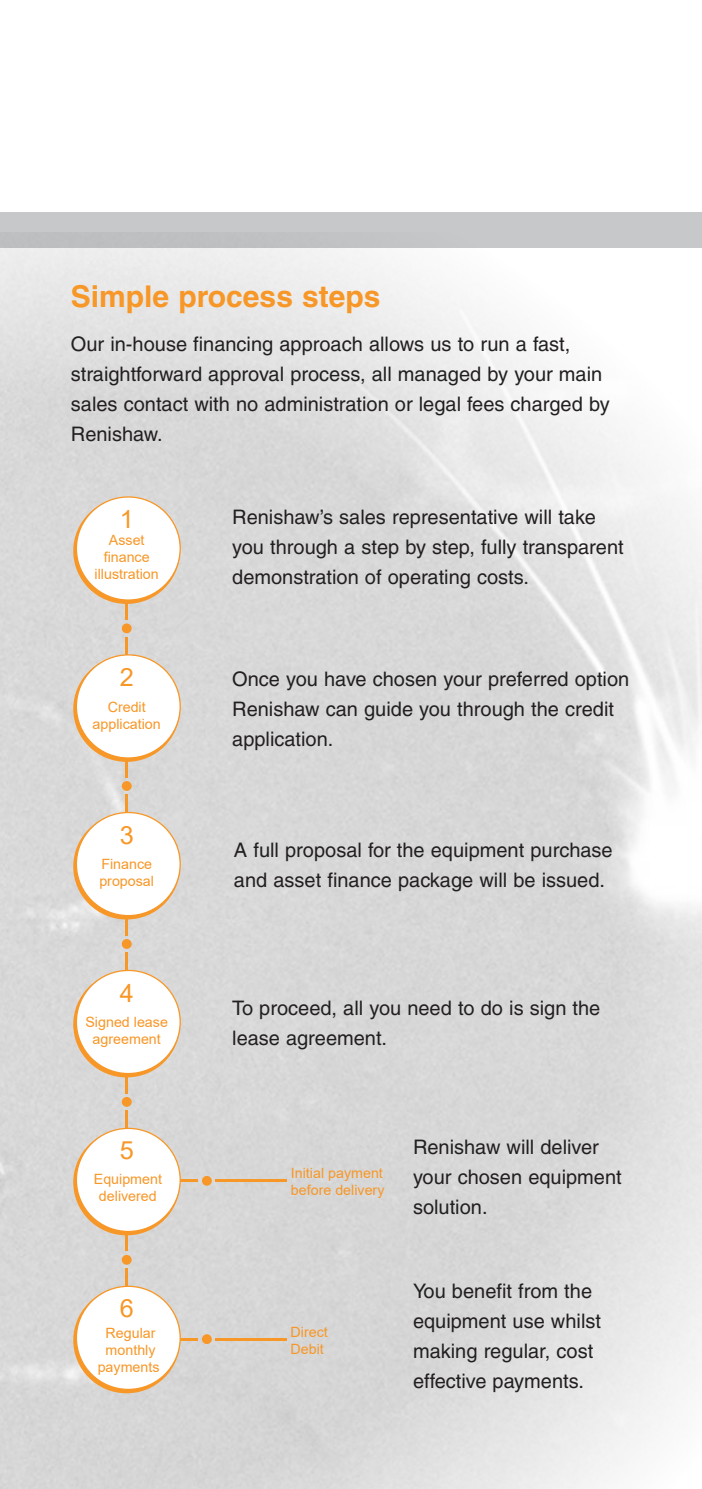
<style>
.page{position:relative;width:702px;height:1489px;background:#fff}
.page>*{position:absolute;margin:0;border:0;box-sizing:border-box;transform-origin:0 0}
.Sub_heading_and_call{font:700 30px "Helvetica";color:#f79727}
.t1{font:25px "Arial";color:#f79727}
.Sub_heading{font:20px/30px "Helvetica";color:#231f20}
.Text_8pt{font:20px/30px "Helvetica";color:#231f20}
.t2{font:14.25px/17px "Arial";color:#f79727;text-align:center}
</style>
<div class="page">
<div style="left:0;top:213px;width:702px;height:35px;background:#c7c8ca"></div>
<img style="left:0;top:232px;width:702px;height:1256px">
<hr style="left:125px;top:587px;width:3px;height:32px;background:#f79727">
<div style="left:122px;top:623px;width:10px;height:10px;background:#f79727;border-radius:50%"></div>
<svg style="left:73px;top:498px;width:107px;height:106px"></svg>
<div style="left:76px;top:497px;width:104px;height:103px;background:#fff;border-radius:50%"></div>
<hr style="left:125px;top:637px;width:3px;height:32px;background:#f79727">
<hr style="left:125px;top:744px;width:3px;height:33px;background:#f79727">
<div style="left:73px;top:656px;width:107px;height:105px;background:#f79727;border-radius:50%"></div>
<div style="left:76px;top:655px;width:104px;height:103px;background:#fff;border-radius:50%"></div>
<div style="left:122px;top:781px;width:10px;height:10px;background:#f79727;border-radius:50%"></div>
<hr style="left:125px;top:902px;width:3px;height:33px;background:#f79727">
<hr style="left:125px;top:794px;width:3px;height:33px;background:#f79727">
<svg style="left:73px;top:813px;width:107px;height:106px"></svg>
<div style="left:76px;top:812px;width:104px;height:103px;background:#fff;border-radius:50%"></div>
<div style="left:122px;top:939px;width:10px;height:9px;background:#f79727;border-radius:50%"></div>
<hr style="left:125px;top:1060px;width:3px;height:33px;background:#f79727">
<hr style="left:125px;top:952px;width:3px;height:33px;background:#f79727">
<svg style="left:73px;top:971px;width:107px;height:106px"></svg>
<div style="left:76px;top:970px;width:104px;height:103px;background:#fff;border-radius:50%"></div>
<hr style="left:215px;top:1337px;width:72px;height:3px;background:#f79727">
<div style="left:202px;top:1334px;width:10px;height:9px;background:#f79727;border-radius:50%"></div>
<hr style="left:165px;top:1337px;width:33px;height:3px;background:#f79727">
<div style="left:122px;top:1096px;width:10px;height:10px;background:#f79727;border-radius:50%"></div>
<hr style="left:125px;top:1218px;width:3px;height:33px;background:#f79727">
<hr style="left:215px;top:1179px;width:72px;height:3px;background:#f79727">
<div style="left:202px;top:1175px;width:10px;height:10px;background:#f79727;border-radius:50%"></div>
<hr style="left:165px;top:1179px;width:33px;height:3px;background:#f79727">
<hr style="left:125px;top:1110px;width:3px;height:32px;background:#f79727">
<div style="left:73px;top:1129px;width:107px;height:106px;background:#f79727;border-radius:50%"></div>
<div style="left:76px;top:1128px;width:104px;height:103px;background:#fff;border-radius:50%"></div>
<div style="left:122px;top:1254px;width:10px;height:10px;background:#f79727;border-radius:50%"></div>
<hr style="left:125px;top:1268px;width:3px;height:32px;background:#f79727">
<div style="left:73px;top:1287px;width:107px;height:106px;background:#f79727;border-radius:50%"></div>
<div style="left:76px;top:1286px;width:104px;height:103px;background:#fff;border-radius:50%"></div>
<p class="Sub_heading_and_call" style="left:71px;top:278px;width:311px">Simple process steps</p>
<p class="Text_8pt" style="left:71px;top:329px;width:540px">Our in-house financing approach allows us to run a fast, straightforward approval process, all managed by your main sales contact with no administration or legal fees charged by Renishaw.</p>
<p class="t1" style="left:120px;top:502px;width:16px">1</p>
<p class="t2" style="left:95px;top:531px;width:66px">Asset finance illustration</p>
<p class="t1" style="left:120px;top:660px;width:16px">2</p>
<p class="t2" style="left:93px;top:698px;width:70px">Credit application</p>
<p class="t1" style="left:120px;top:817px;width:16px">3</p>
<p class="t2" style="left:99px;top:855px;width:56px;text-align:left">Finance proposal</p>
<p class="t1" style="left:120px;top:975px;width:16px">4</p>
<p class="t2" style="left:85px;top:1013px;width:84px">Signed lease agreement</p>
<p class="t1" style="left:120px;top:1133px;width:16px">5</p>
<p class="t2" style="left:94px;top:1170px;width:70px">Equipment delivered</p>
<p class="Sub_heading" style="left:232px;top:501px;width:393px">Renishaw’s sales representative will take you through a step by step, fully transparent demonstration of operating costs.</p>
<p class="Sub_heading" style="left:232px;top:664px;width:398px">Once you have chosen your preferred option<br>Renishaw can guide you through the credit application.</p>
<p class="Sub_heading" style="left:234px;top:834px;width:380px">A full proposal for the equipment purchase and asset finance package will be issued.</p>
<p class="Sub_heading" style="left:232px;top:993px;width:369px">To proceed, all you need to do is sign the lease agreement.</p>
<p class="t2" style="left:291px;top:1164px;width:95px;text-align:left">Initial payment before delivery</p>
<p class="Sub_heading" style="left:413px;top:1131px;width:210px">Renishaw will deliver your chosen equipment solution.</p>
<p class="t1" style="left:120px;top:1291px;width:16px">6</p>
<p class="t2" style="left:98px;top:1324px;width:63px">Regular monthly payments</p>
<p class="t2" style="left:290px;top:1322px;width:39px;text-align:left">Direct<br>Debit</p>
<p class="Sub_heading" style="left:413px;top:1275px;width:189px">You benefit from the equipment use whilst making regular, cost effective payments.</p>
</div>
